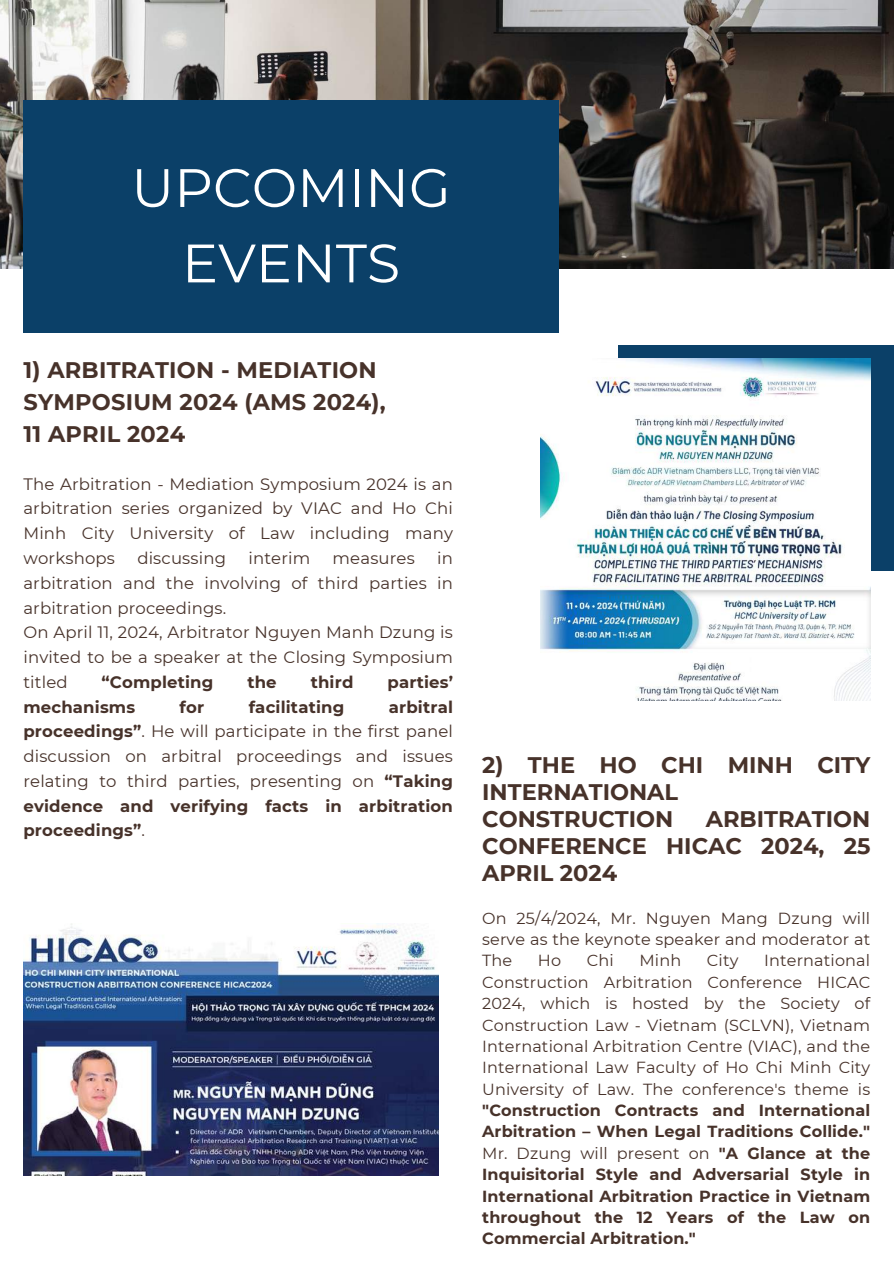
<style>
.page{position:relative;width:894px;height:1264px;background:#fff}
.page>*{position:absolute;margin:0;border:0;box-sizing:border-box;transform-origin:0 0}
.t1{font:54px/75.3px "Montserrat";color:#fff;text-align:center}
.t2{font:700 22.5px/27px "Montserrat";color:#47322a}
.t3{font:16.5px/24.8px "Montserrat";letter-spacing:.01em;color:#47322a;text-align:justify}
.t4{font:700 16.5px "Montserrat";letter-spacing:.01em;color:#47322a}
.t5{font:16.05px/21.3px "Montserrat";letter-spacing:.01em;color:#47322a;text-align:justify}
.t6{font:700 16.05px/21.3px "Montserrat";letter-spacing:.01em;color:#47322a;text-align:justify}
.s1{font-weight:700}
.s2{font-weight:400}
</style>
<div class="page">
<div style="left:617px;top:345px;width:276px;height:225px;background:#0b4068"></div>
<img style="left:540px;top:358px;width:330px;height:342px">
<img style="left:0;top:0;width:893px;height:269px">
<div style="left:23px;top:100px;width:535px;height:233px;background:#0b4068"></div>
<img style="left:23px;top:923px;width:416px;height:252px">
<h1 class="t1" style="left:131px;top:150px;width:321px">UPCOMING<br>EVENTS</h1>
<h2 class="t2" style="left:23px;top:354px;width:363px;line-height:31.5px">1) ARBITRATION - MEDIATION<br>SYMPOSIUM 2024 (AMS 2024),<br>11 APRIL 2024</h2>
<p class="t3" style="left:23px;top:471px;width:431px">The Arbitration - Mediation Symposium 2024 is an arbitration series organized by VIAC and Ho Chi Minh City University of Law including many workshops</p>
<p class="t3" style="left:23px;top:545px;width:431px;text-align:left;text-indent:413px">in arbitration and the involving of third parties in arbitration proceedings.<br>On April 11, 2024, Arbitrator Nguyen Manh Dzung is invited to be a speaker at the Closing Symposium titled</p>
<p class="t3" style="left:137px;top:545px;width:90px">discussing</p>
<p class="t3" style="left:248px;top:545px;width:63px">interim</p>
<p class="t3" style="left:332px;top:545px;width:84px">measures</p>
<p class="t4" style="left:101px;top:671px;width:113px">“Completing</p>
<p class="t4" style="left:247px;top:671px;width:31px">the</p>
<p class="t4" style="left:310px;top:671px;width:44px">third</p>
<p class="t4" style="left:387px;top:671px;width:67px">parties’</p>
<p class="t4" style="left:23px;top:696px;width:113px">mechanisms</p>
<p class="t4" style="left:180px;top:696px;width:26px">for</p>
<p class="t4" style="left:249px;top:696px;width:97px">facilitating</p>
<p class="t3" style="left:23px;top:694px;width:431px;text-indent:365px"><span class="s1">arbitral proceedings”</span>. He will participate in the first panel discussion on arbitral proceedings and issues relating to third parties, presenting on <span class="s1">“Taking evidence and verifying facts in arbitration proceedings”</span>.</p>
<h2 class="t2" style="left:482px;top:751px;width:389px">2) THE HO CHI MINH CITY<br>INTERNATIONAL<br>CONSTRUCTION</h2>
<h2 class="t2" style="left:482px;top:805px;width:389px;text-align:justify;text-indent:223px">ARBITRATION CONFERENCE HICAC 2024, 25<br>APRIL 2024</h2>
<p class="t5" style="left:482px;top:907px;width:389px">On 25/4/2024, Mr. Nguyen Mang Dzung will serve as the keynote speaker and moderator at The</p>
<p class="t5" style="left:482px;top:949px;width:389px;text-indent:282px">International Construction Arbitration Conference HICAC 2024, which is hosted by the Society of Construction Law - Vietnam (SCLVN), Vietnam International Arbitration Centre (VIAC), and the International Law Faculty of Ho Chi Minh City University of Law. The conference's theme is</p>
<p class="t6" style="left:482px;top:1099px;width:389px">"Construction Contracts and International Arbitration – When Legal Traditions Collide." <span class="s2">Mr. Dzung will present on</span> "A Glance at the Inquisitorial Style and Adversarial Style in International Arbitration Practice in Vietnam throughout the 12 Years of the Law on Commercial Arbitration."</p>
<p class="t5" style="left:537px;top:949px;width:25px">Ho</p>
<p class="t5" style="left:586px;top:949px;width:29px">Chi</p>
<p class="t5" style="left:639px;top:949px;width:43px">Minh</p>
<p class="t5" style="left:706px;top:949px;width:33px">City</p>
</div>
